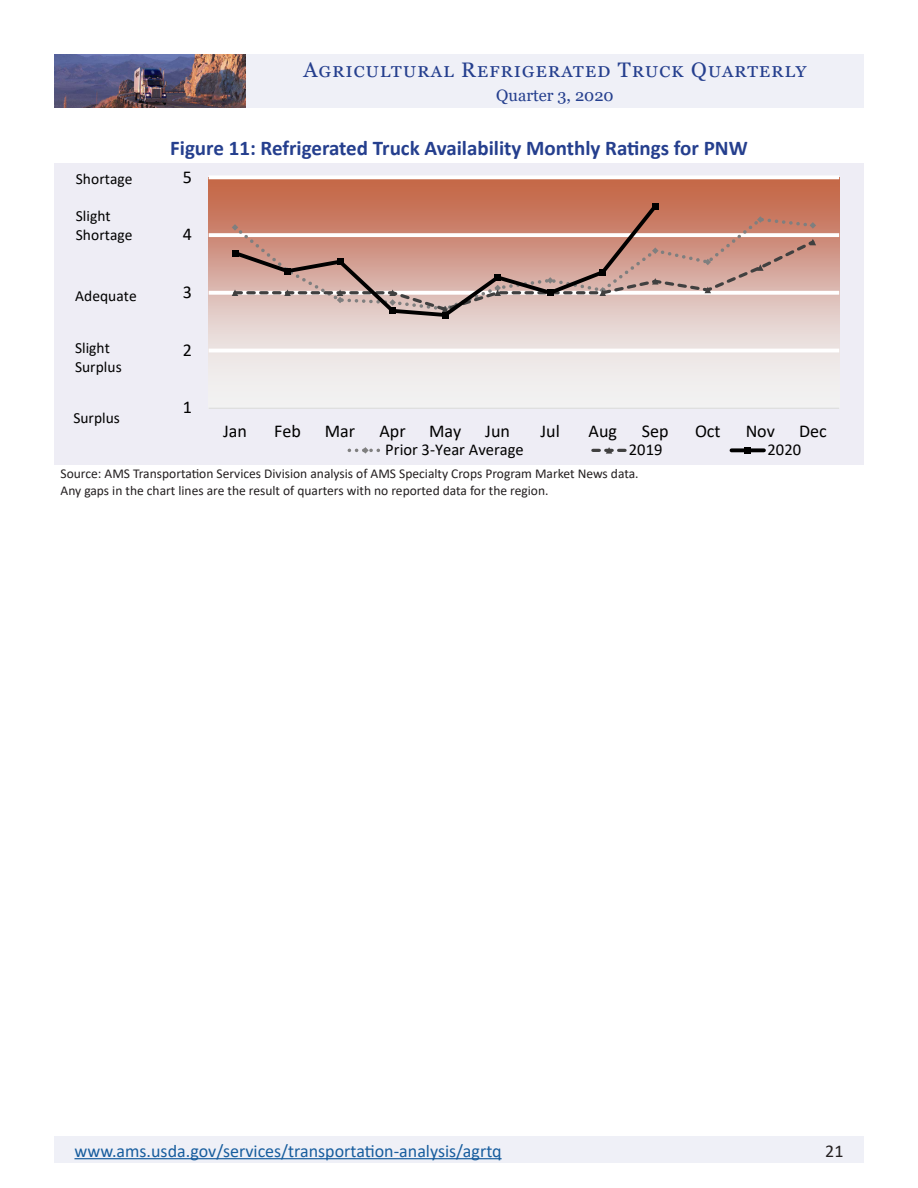
<style>
.page{position:relative;width:918px;height:1188px;background:#fff}
.page>*{position:absolute;margin:0;border:0;box-sizing:border-box;transform-origin:0 0}
.Figure_Title{font:700 21px "Calibri";color:#253f8e}
.t1{font:21px "Georgia";letter-spacing:.06em;color:#253f8e}
.TruckAvailabilityCha{font:18.15px "Calibri";color:#000}
.t2{font:18px "Calibri";color:#175d9e}
.t3{font:18px "Calibri";color:#231f20}
.TruckAvailabilityCha-2{font:16.5px "Calibri";color:#000}
.t4{font:16.5px "Georgia";color:#253f8e}
.TruckAvailabilityCha-3{font:15.45px/18.9px "Calibri";color:#000}
.Source{font:13.5px "Calibri";color:#231f20}
</style>
<div class="page">
<img style="left:54px;top:54px;width:192px;height:54px">
<div style="left:246px;top:54px;width:618px;height:54px;background:#eff0f7"></div>
<div style="left:54px;top:1136px;width:810px;height:27px;background:#eff0f7"></div>
<hr style="left:74px;top:1158px;width:428px;height:1px;background:#175d9e">
<div style="left:54px;top:164px;width:810px;height:301px;background:#eeedf5"></div>
<svg style="left:209px;top:179px;width:630px;height:193px"></svg>
<hr style="left:209px;top:349px;width:630px;height:3px;background:#fff">
<svg style="left:209px;top:291px;width:630px;height:4px"></svg>
<svg style="left:209px;top:233px;width:630px;height:4px"></svg>
<hr style="left:209px;top:175px;width:630px;height:4px;background:#fff">
<hr style="left:209px;top:408px;width:630px;height:1px;background:#d9d9d9">
<svg style="left:661px;top:216px;width:156px;height:22px;background:#d19584"></svg>
<svg style="left:757px;top:216px;width:7px;height:7px"></svg>
<svg style="left:810px;top:222px;width:6px;height:7px"></svg>
<svg style="left:661px;top:238px;width:156px;height:75px;background:#d3aba1"></svg>
<svg style="left:705px;top:287px;width:6px;height:6px"></svg>
<svg style="left:757px;top:264px;width:7px;height:7px"></svg>
<svg style="left:810px;top:239px;width:6px;height:6px"></svg>
<svg style="left:230px;top:201px;width:431px;height:118px;background:#c9998c"></svg>
<svg style="left:232px;top:250px;width:6px;height:6px"></svg>
<div style="left:284px;top:268px;width:7px;height:6px;background:#000"></div>
<div style="left:337px;top:258px;width:6px;height:7px;background:#000"></div>
<div style="left:389px;top:308px;width:7px;height:6px;background:#000"></div>
<svg style="left:442px;top:306px;width:6px;height:12px"></svg>
<div style="left:494px;top:274px;width:7px;height:7px;background:#000"></div>
<svg style="left:547px;top:290px;width:6px;height:6px"></svg>
<div style="left:599px;top:269px;width:7px;height:6px;background:#000"></div>
<div style="left:652px;top:203px;width:7px;height:6px;background:#000"></div>
<svg style="left:349px;top:447px;width:31px;height:7px"></svg>
<svg style="left:593px;top:447px;width:32px;height:7px"></svg>
<svg style="left:732px;top:448px;width:32px;height:4px"></svg>
<div style="left:744px;top:447px;width:7px;height:7px;background:#000"></div>
<h1 class="t1" style="left:304px;top:57px;width:504px">Agricultural Refrigerated Truck Quarterly</h1>
<p class="t4" style="left:496px;top:85px;width:119px">Quarter 3, 2020</p>
<p class="TruckAvailabilityCha-3" style="left:76px;top:169px;width:58px">Shortage</p>
<p class="TruckAvailabilityCha-3" style="left:76px;top:206px;width:58px">Slight<br>Shortage</p>
<p class="TruckAvailabilityCha-3" style="left:75px;top:286px;width:63px">Adequate</p>
<p class="TruckAvailabilityCha-3" style="left:75px;top:338px;width:48px">Slight<br>Surplus</p>
<p class="TruckAvailabilityCha-3" style="left:73px;top:408px;width:48px">Surplus</p>
<p class="Figure_Title" style="left:170px;top:133px;width:579px">Figure 11: Refrigerated Truck Availability Monthly Ratings for PNW</p>
<p class="TruckAvailabilityCha" style="left:183px;top:164px;width:11px">5</p>
<p class="TruckAvailabilityCha" style="left:183px;top:222px;width:11px">4</p>
<p class="TruckAvailabilityCha" style="left:183px;top:279px;width:11px">3</p>
<p class="TruckAvailabilityCha" style="left:183px;top:337px;width:11px">2</p>
<p class="TruckAvailabilityCha" style="left:183px;top:395px;width:11px">1</p>
<p class="TruckAvailabilityCha" style="left:223px;top:418px;width:25px">Jan</p>
<p class="TruckAvailabilityCha" style="left:274px;top:418px;width:28px">Feb</p>
<p class="TruckAvailabilityCha" style="left:325px;top:418px;width:32px">Mar</p>
<p class="TruckAvailabilityCha" style="left:379px;top:418px;width:28px">Apr</p>
<p class="TruckAvailabilityCha" style="left:429px;top:418px;width:34px">May</p>
<p class="TruckAvailabilityCha" style="left:485px;top:418px;width:26px">Jun</p>
<p class="TruckAvailabilityCha" style="left:541px;top:418px;width:21px">Jul</p>
<p class="TruckAvailabilityCha" style="left:589px;top:418px;width:30px">Aug</p>
<p class="TruckAvailabilityCha" style="left:642px;top:418px;width:28px">Sep</p>
<p class="TruckAvailabilityCha" style="left:695px;top:418px;width:27px">Oct</p>
<p class="TruckAvailabilityCha" style="left:746px;top:418px;width:31px">Nov</p>
<p class="TruckAvailabilityCha" style="left:799px;top:418px;width:29px">Dec</p>
<p class="TruckAvailabilityCha-2" style="left:385px;top:438px;width:140px">Prior 3-Year Average</p>
<p class="TruckAvailabilityCha-2" style="left:629px;top:438px;width:35px">2019</p>
<p class="TruckAvailabilityCha-2" style="left:768px;top:438px;width:35px">2020</p>
<p class="Source" style="left:61px;top:465px;width:580px">Source: AMS Transportation Services Division analysis of AMS Specialty Crops Program Market News data.</p>
<p class="Source" style="left:61px;top:481px;width:490px">Any gaps in the chart lines are the result of quarters with no reported data for the region.</p>
<h3 class="t2" style="left:74px;top:1138px;width:429px">www.ams.usda.gov/services/transportation-analysis/agrtq</h3>
<h3 class="t3" style="left:825px;top:1138px;width:20px">21</h3>
</div>
